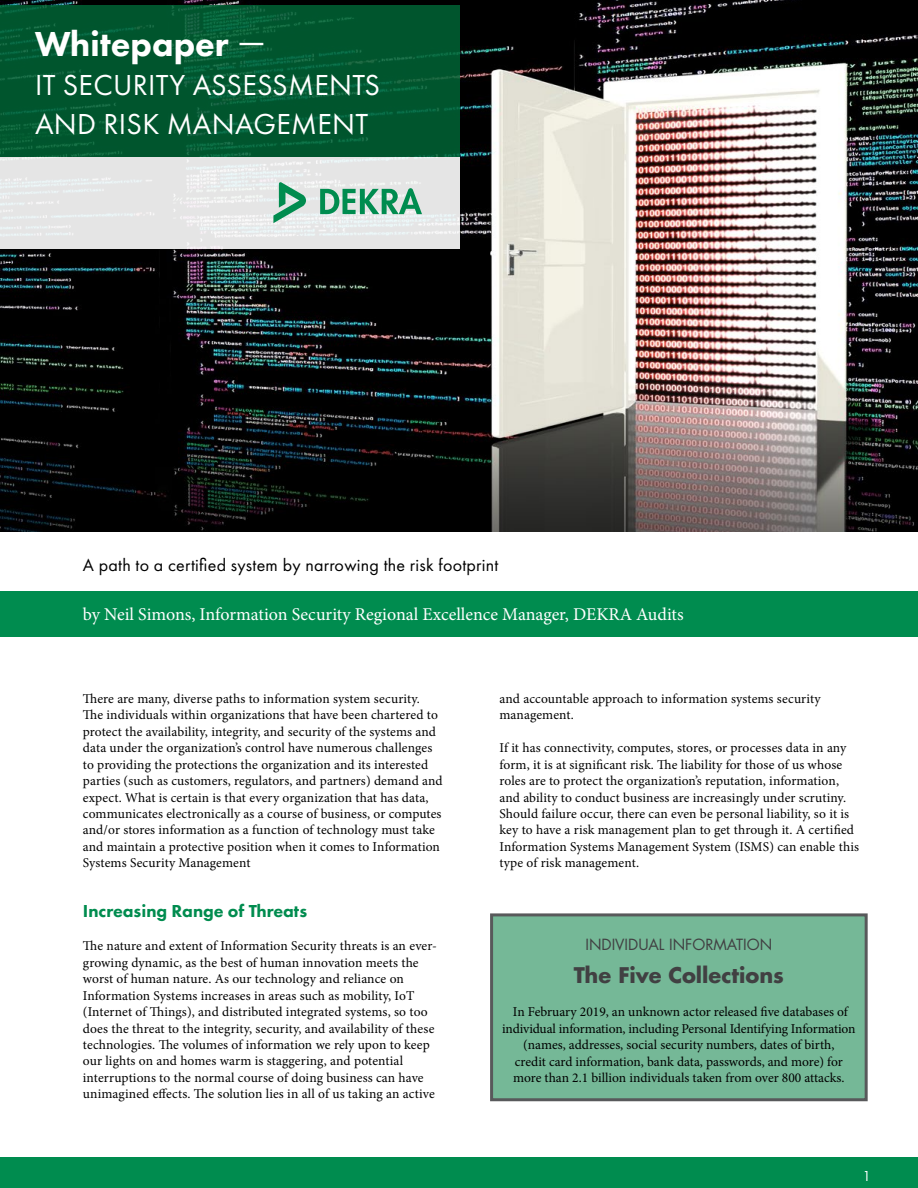
<style>
.page{position:relative;width:918px;height:1188px;background:#fff}
.page>*{position:absolute;margin:0;border:0;box-sizing:border-box;transform-origin:0 0}
.t1{font:800 36px "Futura PT";color:#fff}
.t2{font:30px/39px "Futura PT";letter-spacing:.01em;color:#fff}
.t3{font:700 21px "Futura LT Pro";color:#414042}
.t4{font:18px "Minion Pro";color:#fff}
.t5{font:18px "Futura PT";letter-spacing:.015em;color:#000}
.t6{font:800 18px "Futura PT";color:#008c4f}
.t7{font:15px "Futura LT Pro";color:#414042}
.t8{font:15px "Futura PT";color:#fff}
.t9{font:13.5px/16.5px "Minion Pro";letter-spacing:.005em;color:#000}
.s1{font-weight:400}
</style>
<div class="page">
<div style="left:0;top:1157px;width:918px;height:31px;background:#008c4f"></div>
<div style="left:1px;top:592px;width:917px;height:45px;background:#008c4f"></div>
<div style="left:492px;top:915px;width:374px;height:185px;background:#75b897"></div>
<div style="left:490px;top:913px;width:378px;height:188px;border:3px solid #58595b"></div>
<img style="left:0;top:0;width:918px;height:532px">
<svg style="left:0;top:5px;width:460px;height:152px;background:#01572f"></svg>
<svg style="left:0;top:157px;width:460px;height:92px;background:#e6e7e7"></svg>
<svg style="left:320px;top:188px;width:102px;height:26px;background:#73b99a"></svg>
<svg style="left:273px;top:182px;width:33px;height:41px"></svg>
<h1 class="t1" style="left:35px;top:21px;width:233px">Whitepaper <span class="s1">—</span></h1>
<h2 class="t2" style="left:35px;top:65px;width:347px">IT SECURITY ASSESSMENTS<br>AND RISK MANAGEMENT</h2>
<h3 class="t5" style="left:83px;top:554px;width:417px">A path to a certified system by narrowing the risk footprint</h3>
<h3 class="t4" style="left:83px;top:602px;width:602px">by Neil Simons, Information Security Regional Excellence Manager, DEKRA Audits</h3>
<p class="t9" style="left:83px;top:690px;width:361px">There are many, diverse paths to information system security.<br>The individuals within organizations that have been chartered to protect the availability, integrity, and security of the systems and data under the organization’s control have numerous challenges to providing the protections the organization and its interested parties (such as customers, regulators, and partners) demand and expect. What is certain is that every organization that has data, communicates electronically as a course of business, or computes and/or stores information as a function of technology must take and maintain a protective position when it comes to Information Systems Security Management</p>
<h3 class="t6" style="left:83px;top:900px;width:226px">Increasing Range of Threats</h3>
<p class="t9" style="left:83px;top:938px;width:356px">The nature and extent of Information Security threats is an ever&shy;growing dynamic, as the best of human innovation meets the worst of human nature. As our technology and reliance on Information Systems increases in areas such as mobility, IoT (Internet of Things), and distributed integrated systems, so too does the threat to the integrity, security, and availability of these technologies. The volumes of information we rely upon to keep our lights on and homes warm is staggering, and potential interruptions to the normal course of doing business can have unimagined effects. The solution lies in all of us taking an active</p>
<p class="t9" style="left:500px;top:690px;width:323px">and accountable approach to information systems security management.</p>
<p class="t9" style="left:500px;top:740px;width:361px">If it has connectivity, computes, stores, or processes data in any form, it is at significant risk. The liability for those of us whose roles are to protect the organization’s reputation, information, and ability to conduct business are increasingly under scrutiny.<br>Should failure occur, there can even be personal liability, so it is key to have a risk management plan to get through it. A certified Information Systems Management System (ISMS) can enable this type of risk management.</p>
<p class="t7" style="left:585px;top:934px;width:188px">INDIVIDUAL INFORMATION</p>
<h3 class="t3" style="left:574px;top:959px;width:212px">The Five Collections</h3>
<p class="t9" style="left:502px;top:1004px;width:355px;text-align:center">In February 2019, an unknown actor released five databases of individual information, including Personal Identifying Information (names, addresses, social security numbers, dates of birth,<br>credit card information, bank data, passwords, and more) for more than 2.1 billion individuals taken from over 800 attacks.</p>
<p class="t8" style="left:863px;top:1167px;width:10px">1</p>
</div>
